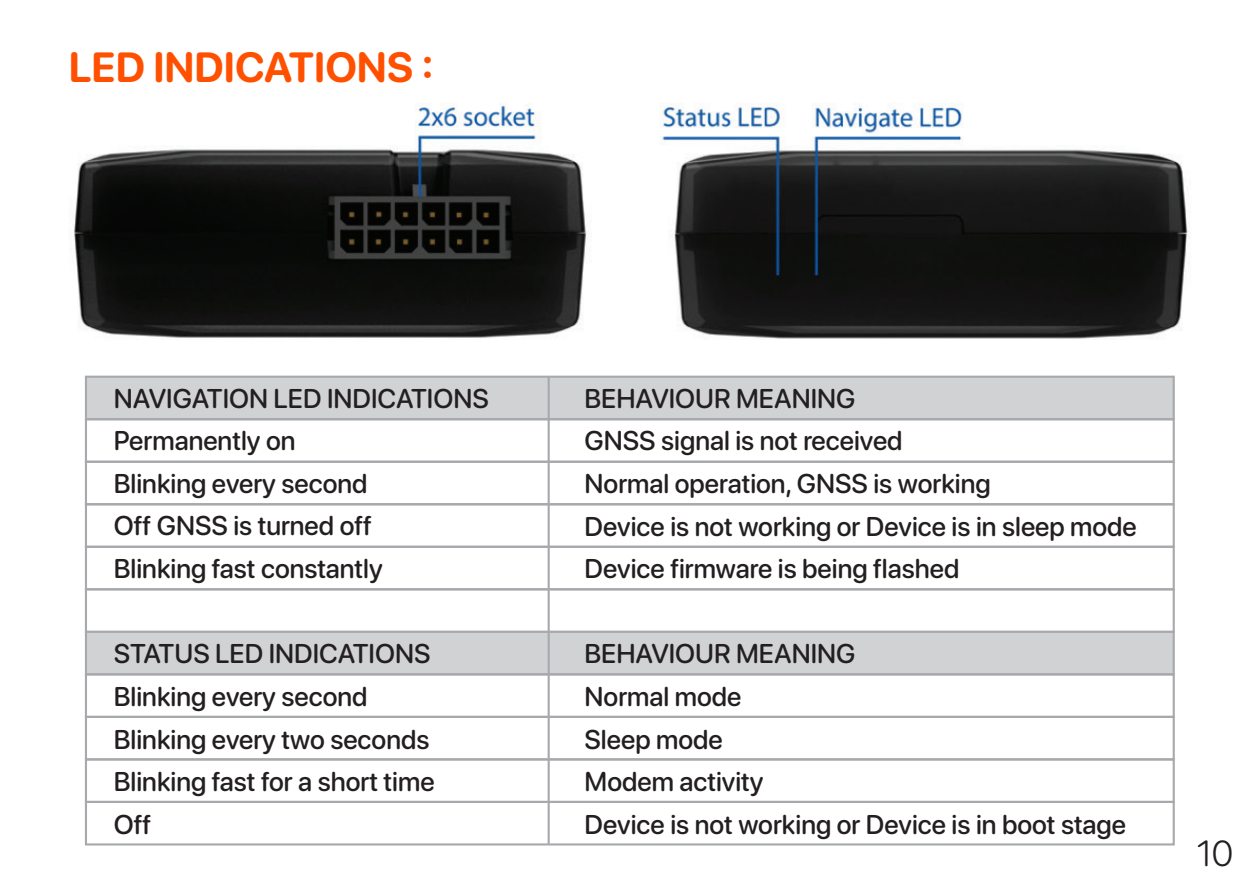
<style>
.page{position:relative;width:1259px;height:893px;background:#fff}
.page>*{position:absolute;margin:0;border:0;box-sizing:border-box;transform-origin:0 0}
.t1{font:700 42px "SF Pro Rounded";color:#ff5000}
.t2{font:300 36px "SF Pro Rounded";color:#231f20}
.t3{font:500 27px/42.6px "SF Pro Rounded";color:#231f20}
</style>
<div class="page">
<img style="left:70px;top:103px;width:1120px;height:313px">
<div style="left:85px;top:376px;width:1089px;height:44px;background:#d1d2d4;border:2px solid #a8a9ad"></div>
<div style="left:85px;top:418px;width:1089px;height:45px;border:2px solid #a8a9ad"></div>
<div style="left:85px;top:461px;width:1089px;height:44px;border:2px solid #a8a9ad"></div>
<div style="left:85px;top:503px;width:1089px;height:45px;border:2px solid #a8a9ad"></div>
<div style="left:85px;top:546px;width:1089px;height:44px;border:2px solid #a8a9ad"></div>
<div style="left:85px;top:588px;width:1089px;height:45px;border:2px solid #a8a9ad"></div>
<div style="left:85px;top:631px;width:1089px;height:44px;background:#d1d2d4;border:2px solid #a8a9ad"></div>
<div style="left:85px;top:673px;width:1089px;height:45px;border:2px solid #a8a9ad"></div>
<div style="left:85px;top:716px;width:1089px;height:44px;border:2px solid #a8a9ad"></div>
<div style="left:85px;top:758px;width:1089px;height:45px;border:2px solid #a8a9ad"></div>
<div style="left:85px;top:801px;width:1089px;height:44px;border:2px solid #a8a9ad"></div>
<hr style="left:547px;top:377px;width:3px;height:467px;background:#a8a9ad">
<h1 class="t1" style="left:69px;top:43px;width:366px">LED INDICATIONS :</h1>
<p class="t3" style="left:114px;top:377px;width:376px">NAVIGATION LED INDICATIONS<br>Permanently on<br>Blinking every second<br>Off GNSS is turned off<br>Blinking fast constantly</p>
<p class="t3" style="left:114px;top:633px;width:322px">STATUS LED INDICATIONS<br>Blinking every second<br>Blinking every two seconds<br>Blinking fast for a short time<br>Off</p>
<p class="t3" style="left:584px;top:377px;width:554px">BEHAVIOUR MEANING<br>GNSS signal is not received<br>Normal operation, GNSS is working<br>Device is not working or Device is in sleep mode<br>Device firmware is being flashed</p>
<p class="t3" style="left:584px;top:633px;width:543px">BEHAVIOUR MEANING<br>Normal mode<br>Sleep mode<br>Modem activity<br>Device is not working or Device is in boot stage</p>
<h2 class="t2" style="left:1196px;top:832px;width:38px">10</h2>
</div>
